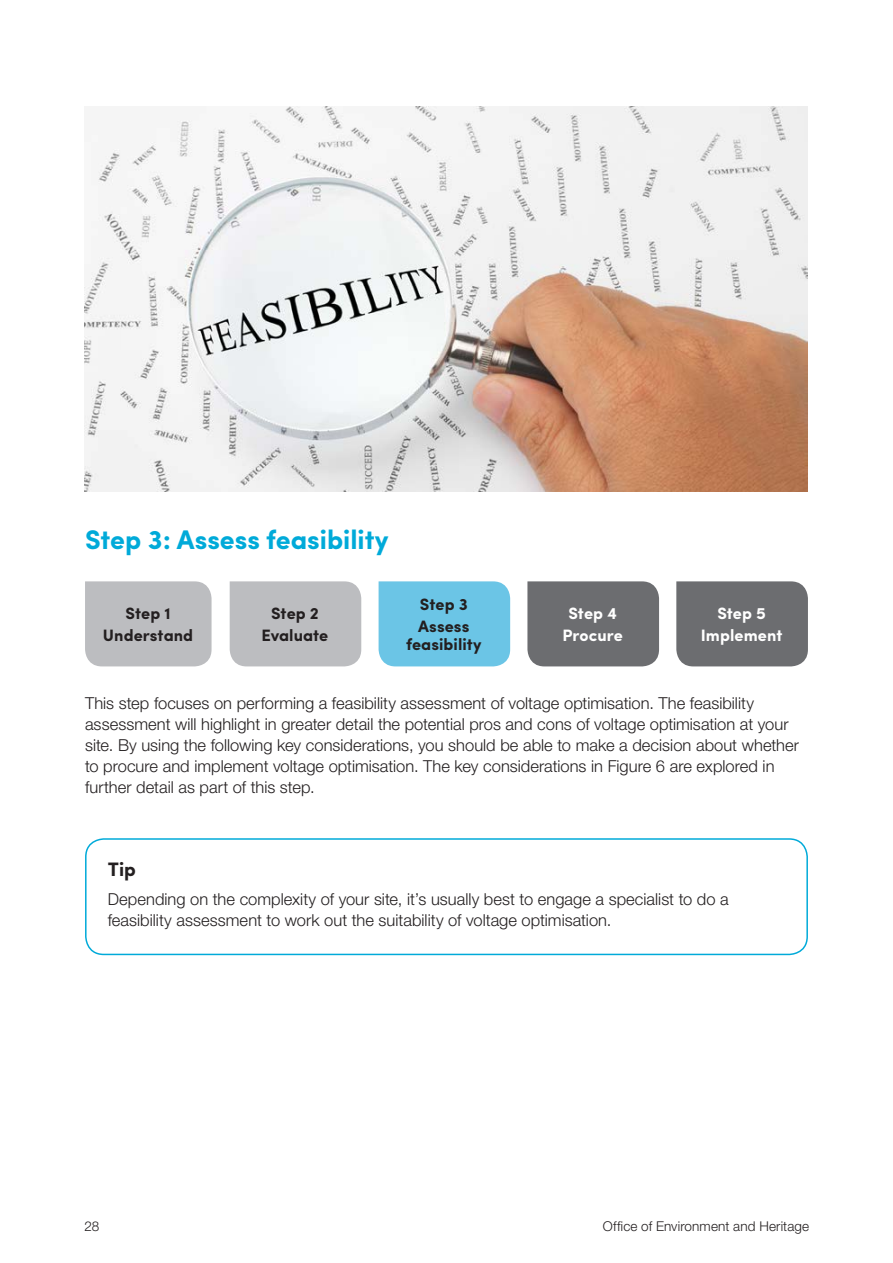
<style>
.page{position:relative;width:893px;height:1263px;background:#fff}
.page>*{position:absolute;margin:0;border:0;box-sizing:border-box;transform-origin:0 0}
.Heading_2_no{font:700 27px "Sofia Pro";color:#00aad9}
.t1{font:700 19.5px "Sofia Pro";color:#231f20}
.BODY_TEXT{font:300 16.5px/21px "Helvetica Neue";color:#231f20}
.t2{font:700 16.5px/22.2px "Sofia Pro";letter-spacing:.005em;color:#231f20;text-align:center}
.t3{font:700 16.5px/22.2px "Sofia Pro";color:#fff;text-align:center}
.t4{font:300 13.5px "Helvetica Neue";letter-spacing:.01em;color:#231f20}
</style>
<div class="page">
<div style="left:85px;top:581px;width:127px;height:85px;background:#bcbdc0"></div>
<div style="left:230px;top:581px;width:131px;height:85px;background:#bcbdc0"></div>
<div style="left:379px;top:581px;width:131px;height:85px;background:#6bc5e6"></div>
<div style="left:527px;top:581px;width:132px;height:85px;background:#6c6d70"></div>
<div style="left:676px;top:581px;width:132px;height:85px;background:#6c6d70"></div>
<div style="left:85px;top:838px;width:723px;height:117px;border:2px solid #00aad9;border-radius:18px"></div>
<img style="left:85px;top:106px;width:722px;height:385px">
<p class="Heading_2_no" style="left:85px;top:519px;width:305px">Step 3: Assess feasibility</p>
<p class="t2" style="left:103px;top:601px;width:92px">Step 1<br>Understand</p>
<p class="t2" style="left:261px;top:601px;width:68px">Step 2<br>Evaluate</p>
<p class="t2" style="left:418px;top:592px;width:53px;text-align:left">Step 3<br>Assess</p>
<p class="t2" style="left:406px;top:632px;width:77px">feasibility</p>
<p class="t3" style="left:562px;top:601px;width:62px">Step 4<br>Procure</p>
<p class="t3" style="left:701px;top:601px;width:83px">Step 5<br>Implement</p>
<p class="BODY_TEXT" style="left:85px;top:692px;width:715px">This step focuses on performing a feasibility assessment of voltage optimisation. The feasibility assessment will highlight in greater detail the potential pros and cons of voltage optimisation at your site. By using the following key considerations, you should be able to make a decision about whether to procure and implement voltage optimisation. The key considerations in Figure 6 are explored in further detail as part of this step.</p>
<p class="t1" style="left:108px;top:854px;width:30px">Tip</p>
<p class="BODY_TEXT" style="left:108px;top:888px;width:622px">Depending on the complexity of your site, it’s usually best to engage a specialist to do a feasibility assessment to work out the suitability of voltage optimisation.</p>
<p class="t4" style="left:85px;top:1218px;width:16px">28</p>
<p class="t4" style="left:603px;top:1218px;width:208px">Office of Environment and Heritage</p>
</div>
